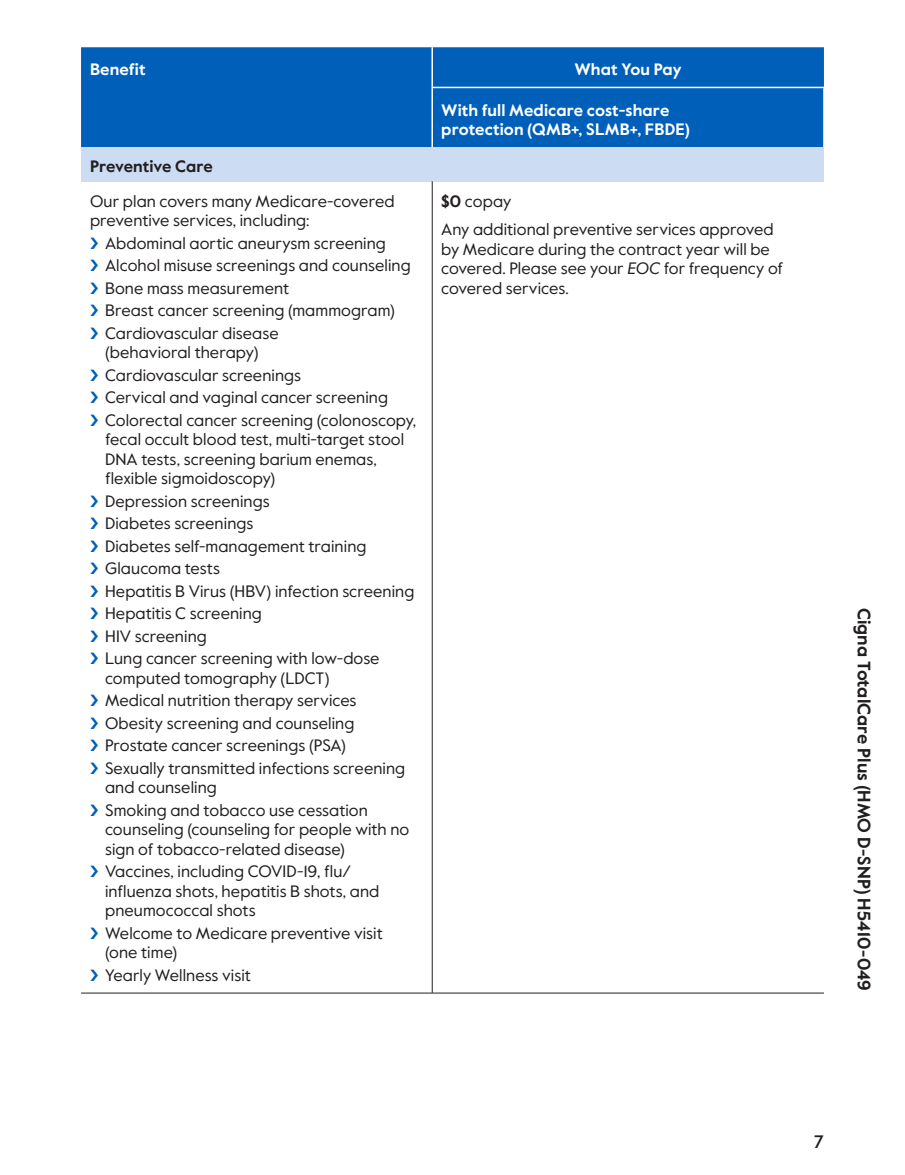
<style>
.page{position:relative;width:905px;height:1175px;background:#fff}
.page>*{position:absolute;margin:0;border:0;box-sizing:border-box;transform-origin:0 0}
.margin_plan_name{font:700 18px "Value Sans Pro";letter-spacing:.005em;color:#231f20}
.t1{font:500 18px "Value Sans Pro";color:#231f20}
.table_para{font:16.5px/19.5px "Value Sans Pro";letter-spacing:.005em;color:#231f20}
.table_text{font:16.5px/19.5px "Value Sans Pro";color:#231f20}
.table_col_h1_align_right{font:700 16.5px/19.5px "Value Sans Pro";letter-spacing:.005em;color:#fff}
.table_row_h1{font:700 16.5px "Value Sans Pro";color:#231f20}
.table_col_h1_align_center{font:700 16.5px "Value Sans Pro";color:#fff}
.s1{font-weight:700}
.s2{font-style:italic}
</style>
<div class="page">
<div style="left:81px;top:47px;width:743px;height:100px;background:#005fb9"></div>
<div style="left:81px;top:147px;width:743px;height:34px;background:#ccdcf2"></div>
<hr style="left:432px;top:181px;width:1px;height:811px;background:#231f20">
<hr style="left:81px;top:992px;width:351px;height:1px;background:#231f20">
<hr style="left:432px;top:992px;width:392px;height:1px;background:#231f20">
<hr style="left:431px;top:47px;width:2px;height:40px;background:#fff">
<hr style="left:431px;top:87px;width:393px;height:1px;background:#fff">
<hr style="left:823px;top:88px;width:1px;height:59px;background:#fff">
<hr style="left:431px;top:88px;width:2px;height:59px;background:#fff">
<p class="table_col_h1_align_right" style="left:90px;top:61px;width:57px">Benefit</p>
<p class="table_col_h1_align_center" style="left:574px;top:60px;width:109px">What You Pay</p>
<p class="table_col_h1_align_right" style="left:441px;top:101px;width:250px">With full Medicare cost-share protection (QMB+, SLMB+, FBDE)</p>
<p class="table_row_h1" style="left:90px;top:157px;width:124px">Preventive Care</p>
<p class="table_text" style="left:90px;top:191px;width:306px">Our plan covers many Medicare-covered preventive services, including:</p>
<p class="table_para" style="left:105px;top:233px;width:282px">Abdominal aortic aneurysm screening</p>
<p class="table_para" style="left:105px;top:256px;width:307px">Alcohol misuse screenings and counseling</p>
<p class="table_para" style="left:105px;top:278px;width:186px">Bone mass measurement</p>
<p class="table_para" style="left:105px;top:301px;width:291px">Breast cancer screening (mammogram)</p>
<p class="table_para" style="left:105px;top:323px;width:175px">Cardiovascular disease (behavioral therapy)</p>
<p class="table_para" style="left:105px;top:365px;width:198px">Cardiovascular screenings</p>
<p class="table_para" style="left:105px;top:388px;width:284px">Cervical and vaginal cancer screening</p>
<p class="table_para" style="left:105px;top:410px;width:313px">Colorectal cancer screening (colonoscopy, fecal occult blood test, multi-target stool DNA tests, screening barium enemas, flexible sigmoidoscopy)</p>
<p class="table_para" style="left:105px;top:491px;width:166px">Depression screenings</p>
<p class="table_para" style="left:105px;top:514px;width:150px">Diabetes screenings</p>
<p class="table_para" style="left:105px;top:536px;width:263px">Diabetes self-management training</p>
<p class="table_para" style="left:105px;top:559px;width:116px">Glaucoma tests</p>
<p class="table_para" style="left:105px;top:581px;width:311px">Hepatitis B Virus (HBV) infection screening</p>
<p class="table_para" style="left:105px;top:604px;width:158px">Hepatitis C screening</p>
<p class="table_para" style="left:105px;top:626px;width:103px">HIV screening</p>
<p class="table_para" style="left:105px;top:649px;width:276px">Lung cancer screening with low-dose computed tomography (LDCT)</p>
<p class="table_para" style="left:105px;top:691px;width:253px">Medical nutrition therapy services</p>
<p class="table_para" style="left:105px;top:713px;width:251px">Obesity screening and counseling</p>
<p class="table_para" style="left:105px;top:736px;width:242px">Prostate cancer screenings (PSA)</p>
<p class="table_para" style="left:105px;top:758px;width:302px">Sexually transmitted infections screening and counseling</p>
<p class="table_para" style="left:105px;top:800px;width:306px">Smoking and tobacco use cessation counseling (counseling for people with no sign of tobacco-related disease)</p>
<p class="table_para" style="left:105px;top:862px;width:276px">Vaccines, including COVID-19, flu/ influenza shots, hepatitis B shots, and pneumococcal shots</p>
<p class="table_para" style="left:105px;top:923px;width:279px">Welcome to Medicare preventive visit (one time)</p>
<p class="table_para" style="left:105px;top:965px;width:147px">Yearly Wellness visit</p>
<p class="table_para" style="left:441px;top:191px;width:72px"><span class="s1">$0</span> copay</p>
<p class="table_para" style="left:441px;top:220px;width:343px">Any additional preventive services approved by Medicare during the contract year will be covered. Please see your <span class="s2">EOC</span> for frequency of covered services.</p>
<p class="margin_plan_name" style="left:874px;top:608px;width:384px;rotate:90deg">Cigna TotalCare Plus (HMO D-SNP) H5410-049</p>
<p class="t1" style="left:813px;top:1130px;width:12px">7</p>
</div>
